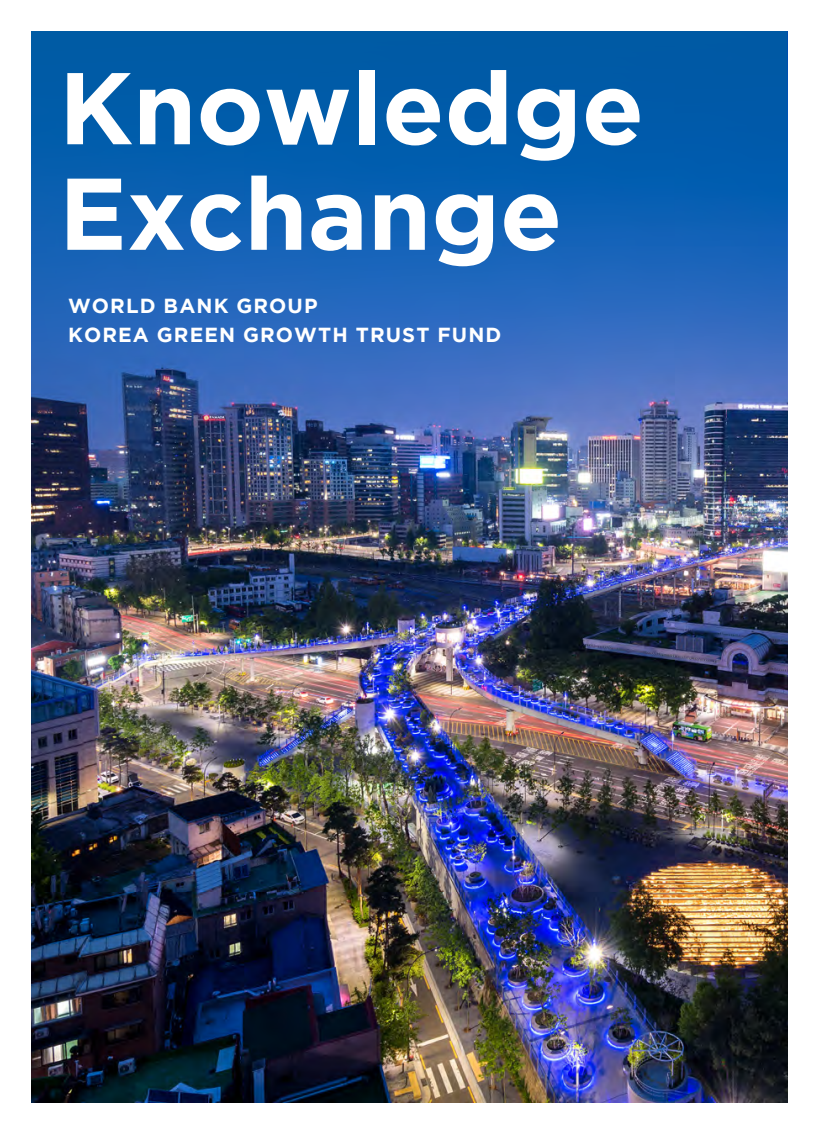
<style>
.page{position:relative;width:819px;height:1134px;background:#fff}
.page>*{position:absolute;margin:0;border:0;box-sizing:border-box;transform-origin:0 0}
.body{font:700 101.67px/105.5px "Gotham";color:#fff}
.body-2{font:100 92.75px/92.4px "Gotham";letter-spacing:.015em;color:#fff}
.body-3{font:700 20.3px "Gotham";letter-spacing:.055em;color:#fff}
.s1{font-weight:500}
</style>
<div class="page">
<img style="left:32px;top:536px;width:756px;height:566px">
<img style="left:32px;top:32px;width:756px;height:504px">
<p class="body-2" style="left:57px;top:42px;width:643px">KNOWLEDGE<br>EXCHANGE<br><span class="s1">ENERGY</span></p>
<p class="body" style="left:59px;top:53px;width:587px">Knowledge<br>Exchange</p>
<p class="body-3" style="left:68px;top:295px;width:251px">WORLD BANK GROUP</p>
<p class="body-3" style="left:68px;top:323px;width:435px">KOREA GREEN GROWTH TRUST FUND</p>
</div>
